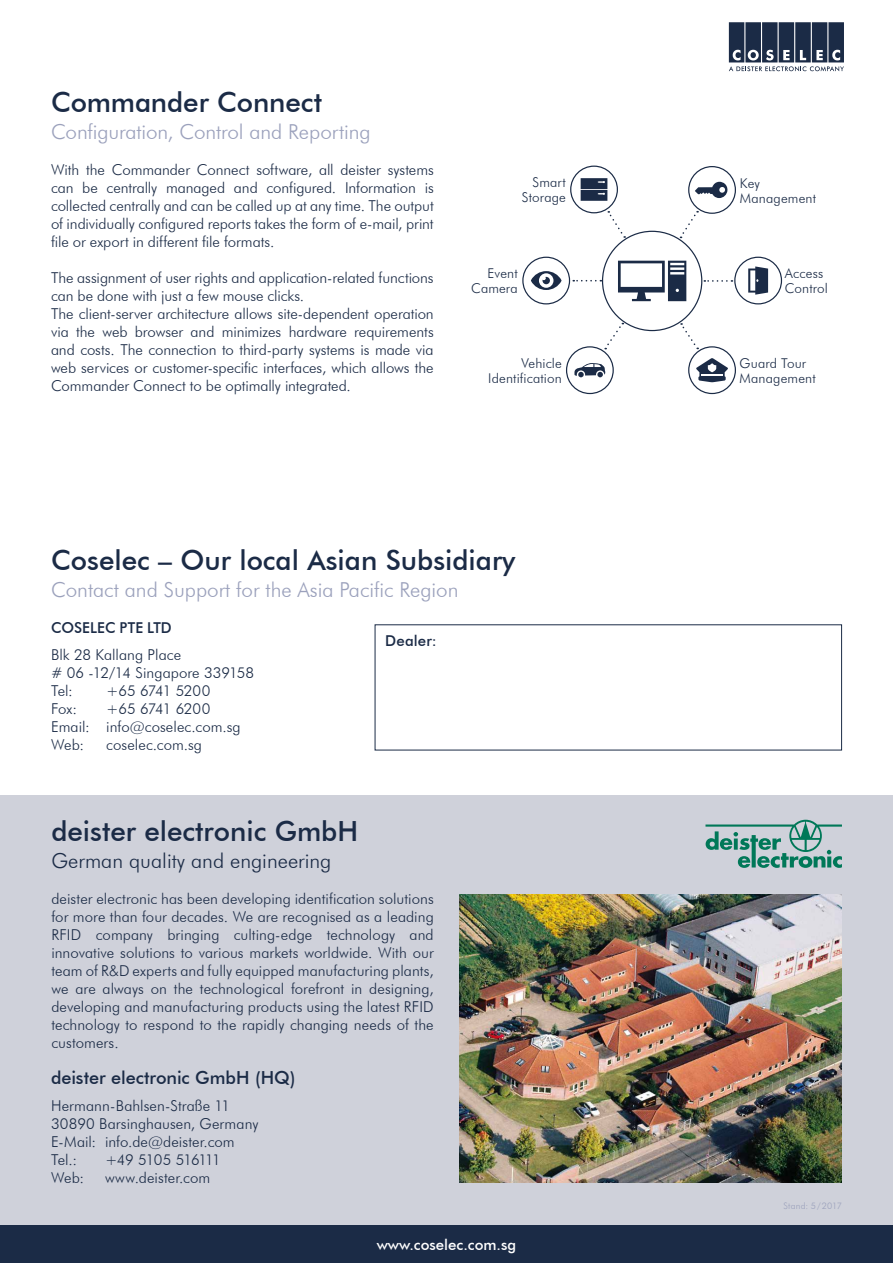
<style>
.page{position:relative;width:893px;height:1263px;background:#fff}
.page>*{position:absolute;margin:0;border:0;box-sizing:border-box;transform-origin:0 0}
.t1{font:500 27.75px "Futura BT";color:#1b2b46}
.t2{font:300 20.7px "Futura BT";color:#9ba1bc}
.t3{font:300 20.7px "Futura BT";color:#1b2b46}
.t4{font:500 18px "Futura BT";letter-spacing:-.005em;color:#1b2b46}
.t5{font:300 15px/18px "Futura BT";letter-spacing:-.005em;color:#1b2b46}
.t6{font:500 15px "Futura BT";letter-spacing:.005em;color:#1b2b46}
.t7{font:500 15px "Futura BT";color:#fff}
.t8{font:300 15px "Futura BT";letter-spacing:-.055em;color:#1b2b46}
.t9{font:300 15px "Futura BT";letter-spacing:-.025em;color:#1b2b46}
.t10{font:300 13.5px/15px "Futura BT";letter-spacing:.01em;color:#1b2b46;text-align:right}
.t11{font:300 9px "Futura BT";letter-spacing:.02em;color:#9ba1bc}
</style>
<div class="page">
<svg style="left:573px;top:280px;width:28px;height:2px"></svg>
<svg style="left:607px;top:211px;width:18px;height:27px"></svg>
<svg style="left:605px;top:323px;width:18px;height:26px"></svg>
<svg style="left:680px;top:323px;width:18px;height:26px"></svg>
<svg style="left:680px;top:211px;width:18px;height:27px"></svg>
<svg style="left:704px;top:280px;width:28px;height:2px"></svg>
<svg style="left:618px;top:261px;width:68px;height:40px"></svg>
<div style="left:688px;top:346px;width:48px;height:48px;border:1px solid #1b2b46;border-radius:50%"></div>
<svg style="left:696px;top:358px;width:32px;height:24px"></svg>
<hr style="left:701px;top:374px;width:21px;height:2px;background:#fff">
<div style="left:734px;top:257px;width:48px;height:47px;border:1px solid #1b2b46;border-radius:50%"></div>
<svg style="left:748px;top:266px;width:20px;height:29px"></svg>
<div style="left:688px;top:166px;width:48px;height:48px;border:1px solid #1b2b46;border-radius:50%"></div>
<svg style="left:695px;top:182px;width:33px;height:16px"></svg>
<svg style="left:574px;top:363px;width:31px;height:14px"></svg>
<div style="left:566px;top:346px;width:48px;height:48px;border:1px solid #1b2b46;border-radius:50%"></div>
<div style="left:570px;top:166px;width:48px;height:47px;border:1px solid #1b2b46;border-radius:50%"></div>
<svg style="left:581px;top:178px;width:26px;height:23px"></svg>
<div style="left:522px;top:257px;width:48px;height:47px;border:1px solid #1b2b46;border-radius:50%"></div>
<svg style="left:531px;top:271px;width:30px;height:19px"></svg>
<div style="left:0;top:796px;width:893px;height:467px;background:#cfd1da"></div>
<div style="left:0;top:1225px;width:893px;height:38px;background:#1b2b46"></div>
<img style="left:459px;top:895px;width:383px;height:288px">
<svg style="left:705px;top:820px;width:137px;height:48px"></svg>
<svg style="left:729px;top:22px;width:115px;height:49px"></svg>
<h1 class="t1" style="left:51px;top:85px;width:273px">Commander Connect</h1>
<h2 class="t2" style="left:51px;top:119px;width:321px">Configuration, Control and Reporting</h2>
<p class="t5" style="left:51px;top:160px;width:384px;text-align:justify">With the Commander Connect software, all deister systems can be centrally managed and configured. Information is collected centrally and can be called up at any time. The output of individually configured reports takes the form of e-mail, print file or export in different file formats.</p>
<p class="t5" style="left:51px;top:268px;width:384px">The assignment of user rights and application-related functions can be done with just a few mouse clicks.<br>The client-server architecture allows site-dependent operation via the web browser and minimizes hardware requirements and costs. The connection to third-party systems is made via web services or customer-specific interfaces, which allows the Commander Connect to be optimally integrated.</p>
<p class="t10" style="left:471px;top:266px;width:48px">Event<br>Camera</p>
<p class="t10" style="left:522px;top:175px;width:45px">Smart<br>Storage</p>
<p class="t10" style="left:488px;top:355px;width:75px">Vehicle<br>Identification</p>
<h1 class="t1" style="left:51px;top:544px;width:466px">Coselec – Our local Asian Subsidiary</h1>
<h2 class="t2" style="left:51px;top:577px;width:409px">Contact and Support for the Asia Pacific Region</h2>
<p class="t6" style="left:51px;top:619px;width:122px">COSELEC PTE LTD</p>
<p class="t5" style="left:51px;top:646px;width:205px">Blk 28 Kallang Place<br># 06 -12/14 Singapore 339158<br>Tel:</p>
<p class="t9" style="left:106px;top:682px;width:106px">+65 6741 5200</p>
<p class="t5" style="left:51px;top:700px;width:191px;text-indent:55px">+65 6741 6200<br>Email: info@coselec.com.sg<br>Web:</p>
<p class="t5" style="left:51px;top:700px;width:28px">Fox:</p>
<p class="t5" style="left:106px;top:736px;width:97px">coselec.com.sg</p>
<p class="t6" style="left:385px;top:632px;width:53px">Dealer:</p>
<h1 class="t1" style="left:51px;top:814px;width:308px">deister electronic GmbH</h1>
<h2 class="t3" style="left:51px;top:848px;width:282px">German quality and engineering</h2>
<p class="t5" style="left:51px;top:889px;width:384px;text-align:justify">deister electronic has been developing identification solutions for more than four decades. We are recognised as a leading RFID company bringing culting-edge technology and innovative solutions to various markets worldwide. With our team of R&amp;D experts and fully equipped manufacturing plants, we are always on the technological forefront in designing, developing and manufacturing products using the latest RFID technology to respond to the rapidly changing needs of the customers.</p>
<p class="t4" style="left:51px;top:1066px;width:246px">deister electronic GmbH (HQ)</p>
<p class="t5" style="left:51px;top:1096px;width:209px">Hermann-Bahlsen-Straße 11<br>30890 Barsinghausen, Germany<br>E-Mail: info.de@deister.com<br>Tel.:</p>
<p class="t8" style="left:105px;top:1150px;width:117px">+49 5105 516111</p>
<p class="t5" style="left:51px;top:1168px;width:35px">Web:</p>
<p class="t5" style="left:105px;top:1168px;width:107px">www.deister.com</p>
<p class="t7" style="left:377px;top:1236px;width:141px">www.coselec.com.sg</p>
<p class="t10" style="left:740px;top:175px;width:78px;text-align:left">Key<br>Management</p>
<p class="t10" style="left:785px;top:266px;width:45px;text-align:left">Access<br>Control</p>
<p class="t10" style="left:740px;top:355px;width:78px;text-align:left">Guard Tour<br>Management</p>
<p class="t11" style="left:783px;top:1200px;width:60px">Stand: 5/2017</p>
</div>
